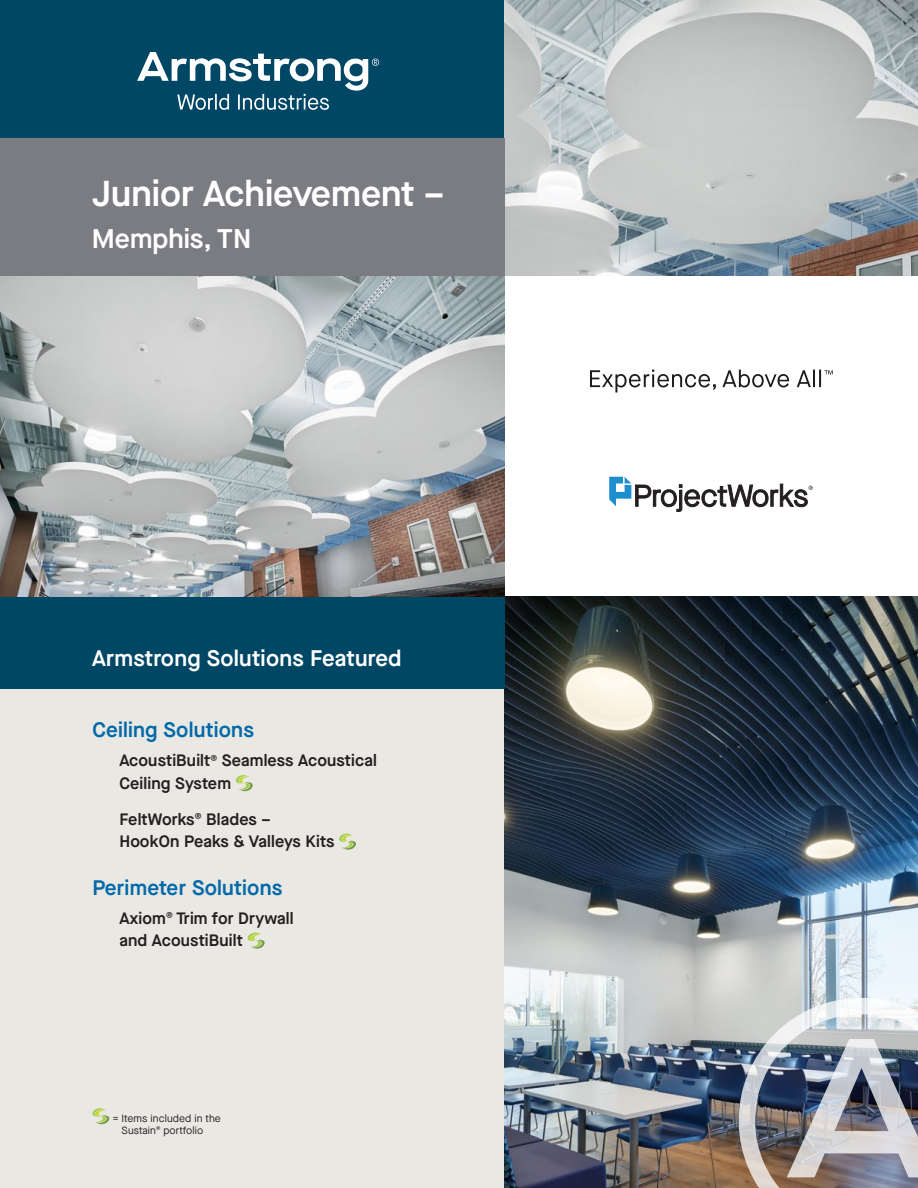
<style>
.page{position:relative;width:918px;height:1188px;background:#fff}
.page>*{position:absolute;margin:0;border:0;box-sizing:border-box;transform-origin:0 0}
.t1{font:600 36px "Maison Neue";color:#fff}
.t2{font:600 27px "Maison Neue";color:#fff}
.t3{font:600 22.5px "Maison Neue";letter-spacing:.01em;color:#fff}
.t4{font:600 21px "Maison Neue";letter-spacing:.01em;color:#0069aa}
.t5{font:600 16.5px/22.5px "Maison Neue";letter-spacing:.01em;color:#231f20}
.t6{font:10.5px/12px "Maison Neue";letter-spacing:.01em;color:#231f20}
</style>
<div class="page">
<div style="left:0;top:0;width:505px;height:138px;background:#004665"></div>
<div style="left:0;top:595px;width:505px;height:593px;background:#eae8e3"></div>
<img style="left:0;top:275px;width:505px;height:322px">
<img style="left:505px;top:0;width:413px;height:275px">
<svg style="left:236px;top:775px;width:17px;height:17px"></svg>
<svg style="left:339px;top:834px;width:17px;height:16px"></svg>
<svg style="left:248px;top:933px;width:17px;height:16px"></svg>
<img style="left:505px;top:597px;width:413px;height:591px">
<svg style="left:92px;top:1108px;width:18px;height:17px"></svg>
<div style="left:0;top:597px;width:505px;height:92px;background:#004665"></div>
<div style="left:0;top:138px;width:505px;height:137px;background:#7a7c82"></div>
<svg style="left:137px;top:52px;width:242px;height:58px"></svg>
<svg style="left:609px;top:477px;width:204px;height:35px"></svg>
<svg style="left:590px;top:370px;width:243px;height:23px"></svg>
<img style="left:739px;top:998px;width:179px;height:190px">
<h1 class="t1" style="left:92px;top:169px;width:354px">Junior Achievement –</h1>
<h2 class="t2" style="left:92px;top:220px;width:161px">Memphis, TN</h2>
<h3 class="t3" style="left:92px;top:642px;width:311px">Armstrong Solutions Featured</h3>
<p class="t4" style="left:92px;top:715px;width:163px">Ceiling Solutions</p>
<p class="t5" style="left:119px;top:749px;width:259px">AcoustiBuilt<sup>®</sup> Seamless Acoustical<br>Ceiling System</p>
<p class="t5" style="left:119px;top:807px;width:217px">FeltWorks<sup>®</sup> Blades –<br>HookOn Peaks &amp; Valleys Kits</p>
<p class="t4" style="left:92px;top:873px;width:192px">Perimeter Solutions</p>
<p class="t5" style="left:119px;top:906px;width:176px">Axiom<sup>®</sup> Trim for Drywall and AcoustiBuilt</p>
<p class="t6" style="left:122px;top:1112px;width:101px;text-indent:-9px">= Items included in the<br>Sustain<sup>®</sup> portfolio</p>
</div>
